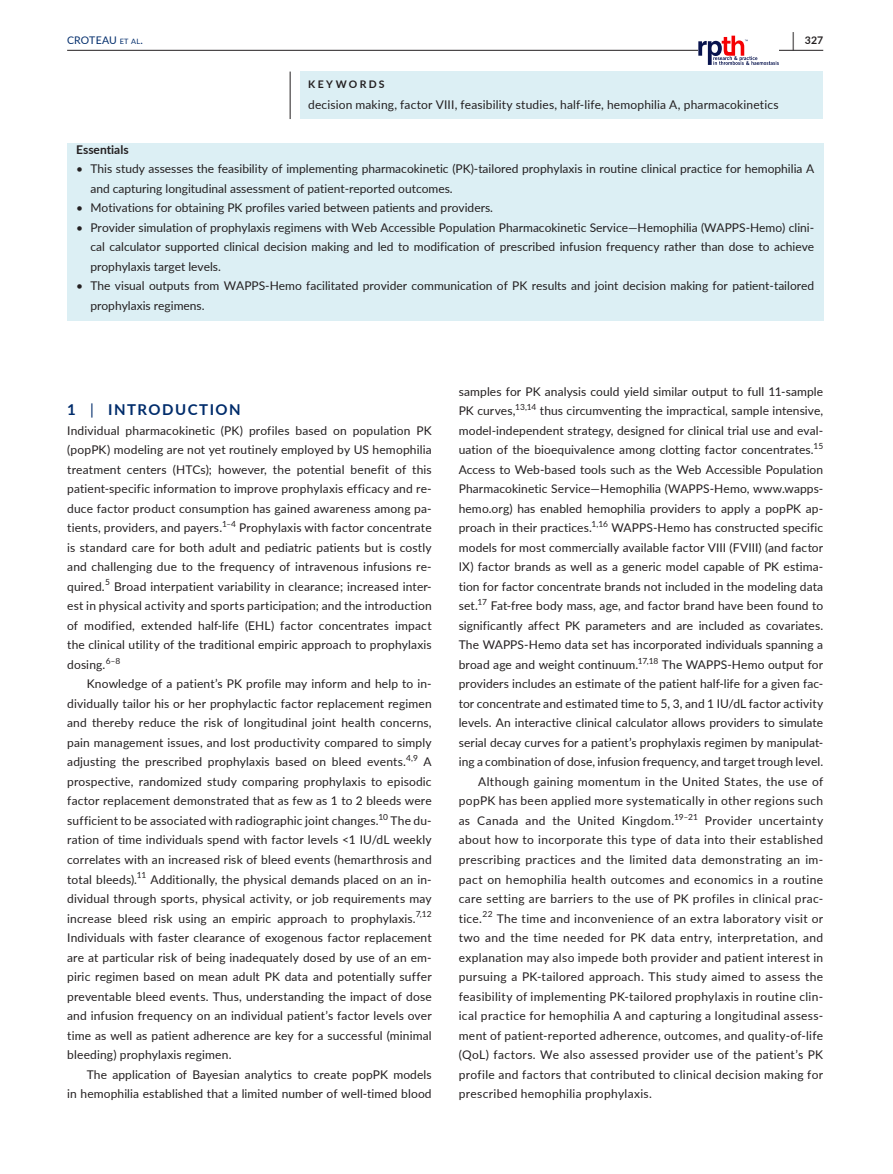
<style>
.page{position:relative;width:893px;height:1174px;background:#fff}
.page>*{position:absolute;margin:0;border:0;box-sizing:border-box;transform-origin:0 0}
.t1{font:700 19.5px "Lato";color:#231f20;scale:.48 1}
.t2{font:700 15px "Lato";letter-spacing:.1em;color:#002c6b}
.t3{font:12px/19.5px "Lato";letter-spacing:.015em;color:#231f20;text-align:justify}
.t4{font:700 12px "Lato";color:#231f20}
.t5{font:10.5px "Lato";letter-spacing:.01em;color:#002c6b}
.t6{font:700 10.5px "Lato";letter-spacing:.22em;color:#231f20}
.t7{font:8.4px "Lato";letter-spacing:-.015em;color:#231f20}
.s1{font-size:7.35px}
.s2{font-weight:400}
</style>
<div class="page">
<hr style="left:67px;top:50px;width:756px;height:1px;background:#231f20">
<svg style="left:698px;top:36px;width:81px;height:29px"></svg>
<div style="left:301px;top:72px;width:522px;height:47px;background:#dceff4"></div>
<hr style="left:290px;top:72px;width:1px;height:47px;background:#231f20">
<div style="left:67px;top:144px;width:756px;height:21px;background:#dceff4"></div>
<div style="left:67px;top:154px;width:756px;height:50px;background:#dceff4"></div>
<div style="left:67px;top:193px;width:756px;height:30px;background:#dceff4"></div>
<div style="left:67px;top:212px;width:756px;height:70px;background:#dceff4"></div>
<div style="left:67px;top:271px;width:756px;height:50px;background:#dceff4"></div>
<h1 class="t1" style="left:792px;top:25px;width:7px">|</h1>
<p class="t5" style="left:67px;top:33px;width:77px">CROTEAU <span class="s1">et al</span>.</p>
<p class="t6" style="left:805px;top:33px;width:20px">327</p>
<p class="t6" style="left:308px;top:76px;width:78px">KEYWORDS</p>
<p class="t3" style="left:308px;top:94px;width:472px">decision making, factor VIII, feasibility studies, half-life, hemophilia A, pharmacokinetics</p>
<p class="t4" style="left:76px;top:140px;width:54px">Essentials</p>
<p class="t3" style="left:90px;top:158px;width:725px;text-indent:-14px">• This study assesses the feasibility of implementing pharmacokinetic (PK)-tailored prophylaxis in routine clinical practice for hemophilia A and capturing longitudinal assessment of patient-reported outcomes.</p>
<p class="t3" style="left:76px;top:197px;width:418px">• Motivations for obtaining PK profiles varied between patients and providers.</p>
<p class="t3" style="left:90px;top:217px;width:725px;text-indent:-14px">• Provider simulation of prophylaxis regimens with Web Accessible Population Pharmacokinetic Service—Hemophilia (WAPPS-Hemo) clini&shy;cal calculator supported clinical decision making and led to modification of prescribed infusion frequency rather than dose to achieve prophylaxis target levels.</p>
<p class="t3" style="left:90px;top:275px;width:725px;text-indent:-14px">• The visual outputs from WAPPS-Hemo facilitated provider communication of PK results and joint decision making for patient-tailored prophylaxis regimens.</p>
<p class="t2" style="left:67px;top:399px;width:175px">1 <span class="s2">|</span> INTRODUCTION</p>
<p class="t3" style="left:67px;top:420px;width:366px">Individual pharmacokinetic (PK) profiles based on population PK (popPK) modeling are not yet routinely employed by US hemophilia treatment centers (HTCs); however, the potential benefit of this patient-specific information to improve prophylaxis efficacy and re&shy;duce factor product consumption has gained awareness among pa&shy;tients, providers, and payers.</p>
<p class="t7" style="left:222px;top:518px;width:16px">1‒4</p>
<p class="t3" style="left:67px;top:518px;width:366px;text-indent:172px">Prophylaxis with factor concentrate is standard care for both adult and pediatric patients but is costly and challenging due to the frequency of intravenous infusions re&shy;quired.</p>
<p class="t7" style="left:105px;top:576px;width:6px">5</p>
<p class="t3" style="left:67px;top:576px;width:366px;text-indent:47px">Broad interpatient variability in clearance; increased inter&shy;est in physical activity and sports participation; and the introduction of modified, extended half-life (EHL) factor concentrates impact the clinical utility of the traditional empiric approach to prophylaxis dosing.</p>
<p class="t7" style="left:106px;top:654px;width:16px">6‒8</p>
<p class="t3" style="left:67px;top:674px;width:366px;text-indent:20px">Knowledge of a patient’s PK profile may inform and help to in&shy;dividually tailor his or her prophylactic factor replacement regimen and thereby reduce the risk of longitudinal joint health concerns, pain management issues, and lost productivity compared to simply adjusting the prescribed prophylaxis based on bleed events.</p>
<p class="t7" style="left:406px;top:752px;width:13px">4,9</p>
<p class="t3" style="left:67px;top:752px;width:366px;text-indent:356px">A prospective, randomized study comparing prophylaxis to episodic factor replacement demonstrated that as few as 1 to 2 bleeds were sufficient to be associated with radiographic joint changes.<sup>10</sup> The du&shy;ration of time individuals spend with factor levels &lt;1 IU/dL weekly correlates with an increased risk of bleed events (hemarthrosis and total bleeds).<sup>11</sup> Additionally, the physical demands placed on an in&shy;dividual through sports, physical activity, or job requirements may increase bleed risk using an empiric approach to prophylaxis.<sup>7,12<br></sup>Individuals with faster clearance of exogenous factor replacement are at particular risk of being inadequately dosed by use of an em&shy;piric regimen based on mean adult PK data and potentially suffer preventable bleed events. Thus, understanding the impact of dose and infusion frequency on an individual patient’s factor levels over time as well as patient adherence are key for a successful (minimal bleeding) prophylaxis regimen.</p>
<p class="t3" style="left:67px;top:1064px;width:366px;text-align:right">The application of Bayesian analytics to create popPK models<br>in hemophilia established that a limited number of well-timed blood</p>
<p class="t3" style="left:459px;top:381px;width:366px">samples for PK analysis could yield similar output to full 11-sample<br>PK curves,</p>
<p class="t7" style="left:515px;top:401px;width:23px">13,14</p>
<p class="t3" style="left:459px;top:401px;width:366px;text-indent:81px">thus circumventing the impractical, sample intensive, model-independent strategy, designed for clinical trial use and eval&shy;uation of the bioequivalence among clotting factor concentrates.</p>
<p class="t7" style="left:813px;top:440px;width:11px">15</p>
<p class="t3" style="left:459px;top:459px;width:366px">Access to Web-based tools such as the Web Accessible Population Pharmacokinetic Service—Hemophilia (WAPPS-Hemo, www.wapps&shy;hemo.org) has enabled hemophilia providers to apply a popPK ap&shy;proach in their practices.</p>
<p class="t7" style="left:592px;top:518px;width:18px">1,16</p>
<p class="t3" style="left:459px;top:518px;width:366px;text-indent:153px">WAPPS-Hemo has constructed specific models for most commercially available factor VIII (FVIII) (and factor IX) factor brands as well as a generic model capable of PK estima&shy;tion for factor concentrate brands not included in the modeling data set.</p>
<p class="t7" style="left:477px;top:596px;width:11px">17</p>
<p class="t3" style="left:459px;top:596px;width:366px;text-indent:32px">Fat-free body mass, age, and factor brand have been found to significantly affect PK parameters and are included as covariates.<br>The WAPPS-Hemo data set has incorporated individuals spanning a broad age and weight continuum.</p>
<p class="t7" style="left:638px;top:654px;width:22px">17,18</p>
<p class="t3" style="left:662px;top:654px;width:163px">The WAPPS-Hemo output for</p>
<p class="t3" style="left:459px;top:674px;width:366px">providers includes an estimate of the patient half-life for a given fac-</p>
<p class="t3" style="left:459px;top:693px;width:366px">tor concentrate and estimated time to 5, 3, and 1 IU/dL factor activity</p>
<p class="t3" style="left:459px;top:713px;width:366px">levels. An interactive clinical calculator allows providers to simulate</p>
<p class="t3" style="left:459px;top:732px;width:366px">serial decay curves for a patient’s prophylaxis regimen by manipulat-</p>
<p class="t3" style="left:459px;top:752px;width:366px">ing a combination of dose, infusion frequency, and target trough level.</p>
<p class="t3" style="left:478px;top:771px;width:346px">Although gaining momentum in the United States, the use of</p>
<p class="t3" style="left:459px;top:791px;width:366px">popPK has been applied more systematically in other regions such</p>
<p class="t3" style="left:459px;top:810px;width:366px">as Canada and the United Kingdom.<sup>19‒21</sup> Provider uncertainty</p>
<p class="t3" style="left:459px;top:830px;width:366px">about how to incorporate this type of data into their established</p>
<p class="t3" style="left:459px;top:849px;width:366px">prescribing practices and the limited data demonstrating an im-</p>
<p class="t3" style="left:459px;top:869px;width:366px">pact on hemophilia health outcomes and economics in a routine</p>
<p class="t3" style="left:459px;top:888px;width:366px">care setting are barriers to the use of PK profiles in clinical prac-</p>
<p class="t3" style="left:459px;top:908px;width:366px">tice.<sup>22</sup> The time and inconvenience of an extra laboratory visit or</p>
<p class="t3" style="left:459px;top:927px;width:366px">two and the time needed for PK data entry, interpretation, and</p>
<p class="t3" style="left:459px;top:947px;width:366px">explanation may also impede both provider and patient interest in</p>
<p class="t3" style="left:459px;top:966px;width:366px">pursuing a PK-tailored approach. This study aimed to assess the</p>
<p class="t3" style="left:459px;top:986px;width:366px">feasibility of implementing PK-tailored prophylaxis in routine clin-</p>
<p class="t3" style="left:459px;top:1005px;width:366px">ical practice for hemophilia A and capturing a longitudinal assess-</p>
<p class="t3" style="left:459px;top:1025px;width:366px">ment of patient-reported adherence, outcomes, and quality-of-life</p>
<p class="t3" style="left:459px;top:1044px;width:366px">(QoL) factors. We also assessed provider use of the patient’s PK</p>
<p class="t3" style="left:459px;top:1064px;width:366px">profile and factors that contributed to clinical decision making for</p>
<p class="t3" style="left:459px;top:1083px;width:195px">prescribed hemophilia prophylaxis.</p>
</div>
